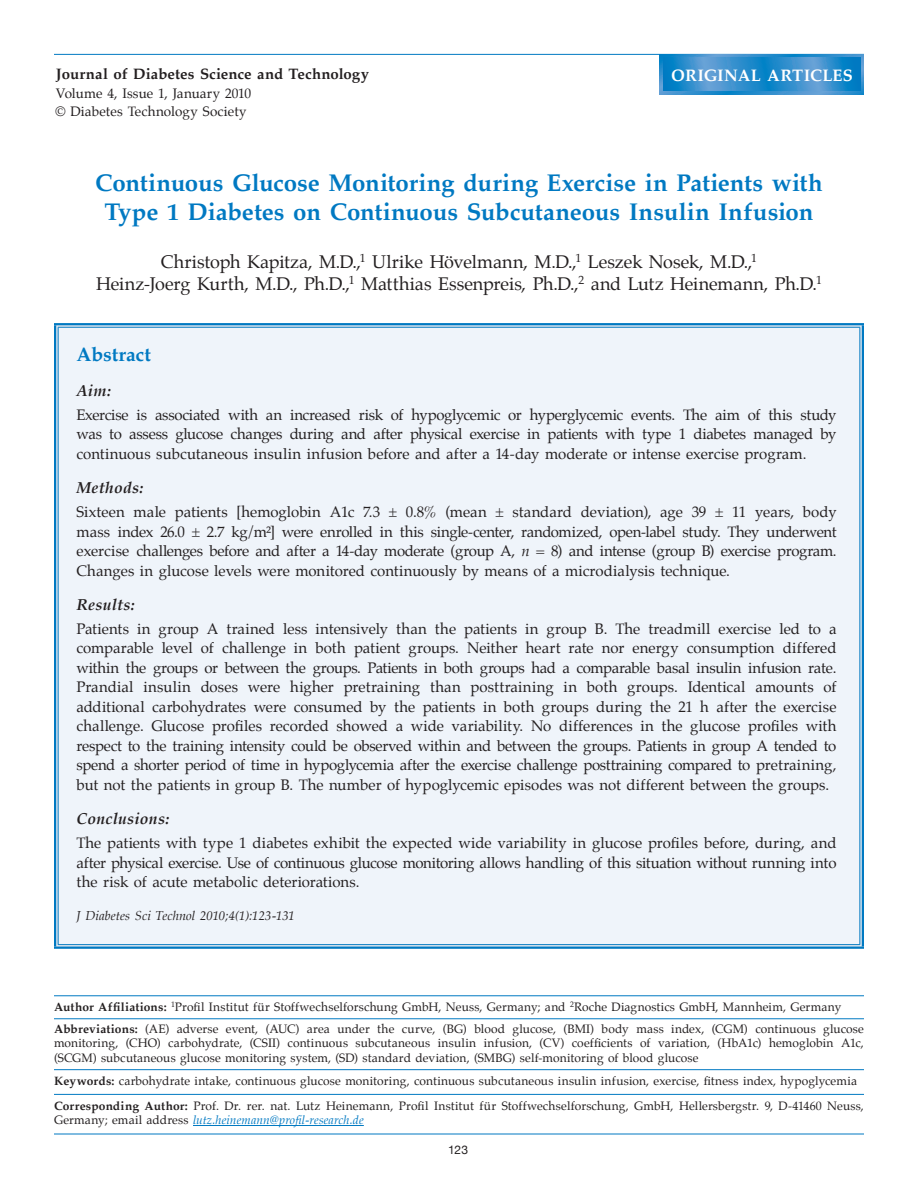
<style>
.page{position:relative;width:918px;height:1188px;background:#fff}
.page>*{position:absolute;margin:0;border:0;box-sizing:border-box;transform-origin:0 0}
.t1{font:700 24px/28.8px "Palatino";color:#0079c2;text-align:center}
.t2{font:700 19.5px "Palatino";letter-spacing:-.005em;color:#0079c2}
.t3{font:18px/21.6px "Palatino";letter-spacing:-.005em;color:#231f20;text-align:center}
.t4{font:700 16.5px "Palatino";letter-spacing:.01em;color:#fff}
.t5{font:italic 700 15.75px "Palatino";letter-spacing:.015em;color:#231f20}
.t6{font:15px/19.5px "Palatino";color:#231f20;text-align:justify}
.t7{font:700 15px "Palatino";letter-spacing:.005em;color:#231f20}
.t8{font:13.5px/18px "Palatino";letter-spacing:.005em;color:#231f20}
.t9{font:italic 12.75px "Palatino";letter-spacing:.005em;color:#231f20}
.t10{font:12px/21.9px "Palatino";letter-spacing:.01em;color:#231f20}
.t11{font:italic 12px "Palatino";letter-spacing:.01em;color:#0079c2}
.t12{font:12px "Helvetica Neue";color:#231f20}
.s1{font-style:italic}
.s2{font-weight:700}
.s3{font-style:normal;color:#231f20}
</style>
<div class="page">
<hr style="left:54px;top:1134px;width:810px;height:1px;background:#0079c2">
<hr style="left:193px;top:1125px;width:171px;height:1px;background:#0079c2">
<hr style="left:54px;top:995px;width:810px;height:1px;background:#0079c2">
<hr style="left:54px;top:1018px;width:810px;height:1px;background:#0079c2">
<hr style="left:54px;top:1069px;width:810px;height:1px;background:#0079c2">
<hr style="left:54px;top:1094px;width:810px;height:1px;background:#0079c2">
<div style="left:56px;top:325px;width:806px;height:622px;background:#eff4fa"></div>
<svg style="left:56px;top:944px;width:806px;height:3px;background:#a2c8e2"></svg>
<div style="left:54px;top:323px;width:810px;height:5px;background:#a2c8e1"></div>
<svg style="left:56px;top:328px;width:2px;height:616px"></svg>
<svg style="left:860px;top:328px;width:2px;height:616px"></svg>
<hr style="left:58px;top:944px;width:802px;height:1px;background:#0079c2">
<hr style="left:54px;top:947px;width:810px;height:2px;background:#0079c2">
<hr style="left:54px;top:323px;width:810px;height:2px;background:#0079c2">
<hr style="left:58px;top:327px;width:802px;height:1px;background:#0079c2">
<hr style="left:54px;top:325px;width:2px;height:622px;background:#0079c2">
<hr style="left:58px;top:328px;width:1px;height:616px;background:#0079c2">
<hr style="left:859px;top:328px;width:1px;height:616px;background:#0079c2">
<hr style="left:862px;top:325px;width:2px;height:622px;background:#0079c2">
<hr style="left:54px;top:54px;width:810px;height:1px;background:#0079c2">
<svg style="left:660px;top:54px;width:204px;height:40px"></svg>
<svg style="left:663px;top:57px;width:198px;height:34px;background:#2f8ecc"></svg>
<p class="t7" style="left:56px;top:61px;width:315px">Journal of Diabetes Science and Technology</p>
<p class="t8" style="left:55px;top:85px;width:197px">Volume 4, Issue 1, January 2010 © Diabetes Technology Society</p>
<p class="t4" style="left:671px;top:62px;width:183px">ORIGINAL ARTICLES</p>
<h1 class="t1" style="left:95px;top:168px;width:729px">Continuous Glucose Monitoring during Exercise in Patients with<br>Type 1 Diabetes on Continuous Subcutaneous Insulin Infusion</h1>
<p class="t3" style="left:96px;top:251px;width:727px">Christoph Kapitza, M.D.,<sup>1</sup> Ulrike Hövelmann, M.D.,<sup>1</sup> Leszek Nosek, M.D.,<sup>1<br></sup>Heinz-Joerg Kurth, M.D., Ph.D.,<sup>1</sup> Matthias Essenpreis, Ph.D.,<sup>2</sup> and Lutz Heinemann, Ph.D.<sup>1</sup></p>
<h2 class="t2" style="left:76px;top:338px;width:76px">Abstract</h2>
<p class="t5" style="left:76px;top:378px;width:36px">Aim:</p>
<p class="t6" style="left:76px;top:405px;width:762px">Exercise is associated with an increased risk of hypoglycemic or hyperglycemic events. The aim of this study was to assess glucose changes during and after physical exercise in patients with type 1 diabetes managed by continuous subcutaneous insulin infusion before and after a 14-day moderate or intense exercise program.</p>
<p class="t5" style="left:76px;top:475px;width:68px">Methods:</p>
<p class="t6" style="left:76px;top:502px;width:762px">Sixteen male patients [hemoglobin A1c 7.3 ± 0.8% (mean ± standard deviation), age 39 ± 11 years, body mass index 26.0 ± 2.7 kg/m²] were enrolled in this single-center, randomized, open-label study. They underwent exercise challenges before and after a 14-day moderate (group A, <span class="s1">n</span> = 8) and intense (group B) exercise program.<br>Changes in glucose levels were monitored continuously by means of a microdialysis technique.</p>
<p class="t5" style="left:76px;top:592px;width:60px">Results:</p>
<p class="t6" style="left:76px;top:619px;width:762px">Patients in group A trained less intensively than the patients in group B. The treadmill exercise led to a comparable level of challenge in both patient groups. Neither heart rate nor energy consumption differed within the groups or between the groups. Patients in both groups had a comparable basal insulin infusion rate.<br>Prandial insulin doses were higher pretraining than posttraining in both groups. Identical amounts of additional carbohydrates were consumed by the patients in both groups during the 21 h after the exercise challenge. Glucose profiles recorded showed a wide variability. No differences in the glucose profiles with respect to the training intensity could be observed within and between the groups. Patients in group A tended to spend a shorter period of time in hypoglycemia after the exercise challenge posttraining compared to pretraining, but not the patients in group B. The number of hypoglycemic episodes was not different between the groups.</p>
<p class="t5" style="left:76px;top:807px;width:94px">Conclusions:</p>
<p class="t6" style="left:76px;top:833px;width:762px">The patients with type 1 diabetes exhibit the expected wide variability in glucose profiles before, during, and after physical exercise. Use of continuous glucose monitoring allows handling of this situation without running into the risk of acute metabolic deteriorations.</p>
<p class="t9" style="left:76px;top:906px;width:220px">J Diabetes Sci Technol 2010;4(1):123-131</p>
<p class="t10" style="left:54px;top:996px;width:811px"><span class="s2">Author Affiliations:</span> <sup>1</sup>Profil Institut für Stoffwechselforschung GmbH, Neuss, Germany; and <sup>2</sup>Roche Diagnostics GmbH, Mannheim, Germany<br><span class="s2">Abbreviations:</span> (AE) adverse event, (AUC) area under the curve, (BG) blood glucose, (BMI) body mass index, (CGM) continuous glucose</p>
<p class="t10" style="left:54px;top:1036px;width:811px;line-height:14.4px">monitoring, (CHO) carbohydrate, (CSII) continuous subcutaneous insulin infusion, (CV) coefficients of variation, (HbA1c) hemoglobin A1c, (SCGM) subcutaneous glucose monitoring system, (SD) standard deviation, (SMBG) self-monitoring of blood glucose</p>
<p class="t10" style="left:54px;top:1068px;width:811px;line-height:24.9px"><span class="s2">Keywords:</span> carbohydrate intake, continuous glucose monitoring, continuous subcutaneous insulin infusion, exercise, fitness index, hypoglycemia<br><span class="s2">Corresponding Author:</span> Prof. Dr. rer. nat. Lutz Heinemann, Profil Institut für Stoffwechselforschung, GmbH, Hellersbergstr. 9, D-41460 Neuss,</p>
<p class="t11" style="left:54px;top:1111px;width:311px"><span class="s3">Germany; email address</span> lutz.heinemann@profil-research.de</p>
<p class="t12" style="left:448px;top:1143px;width:22px">123</p>
</div>
